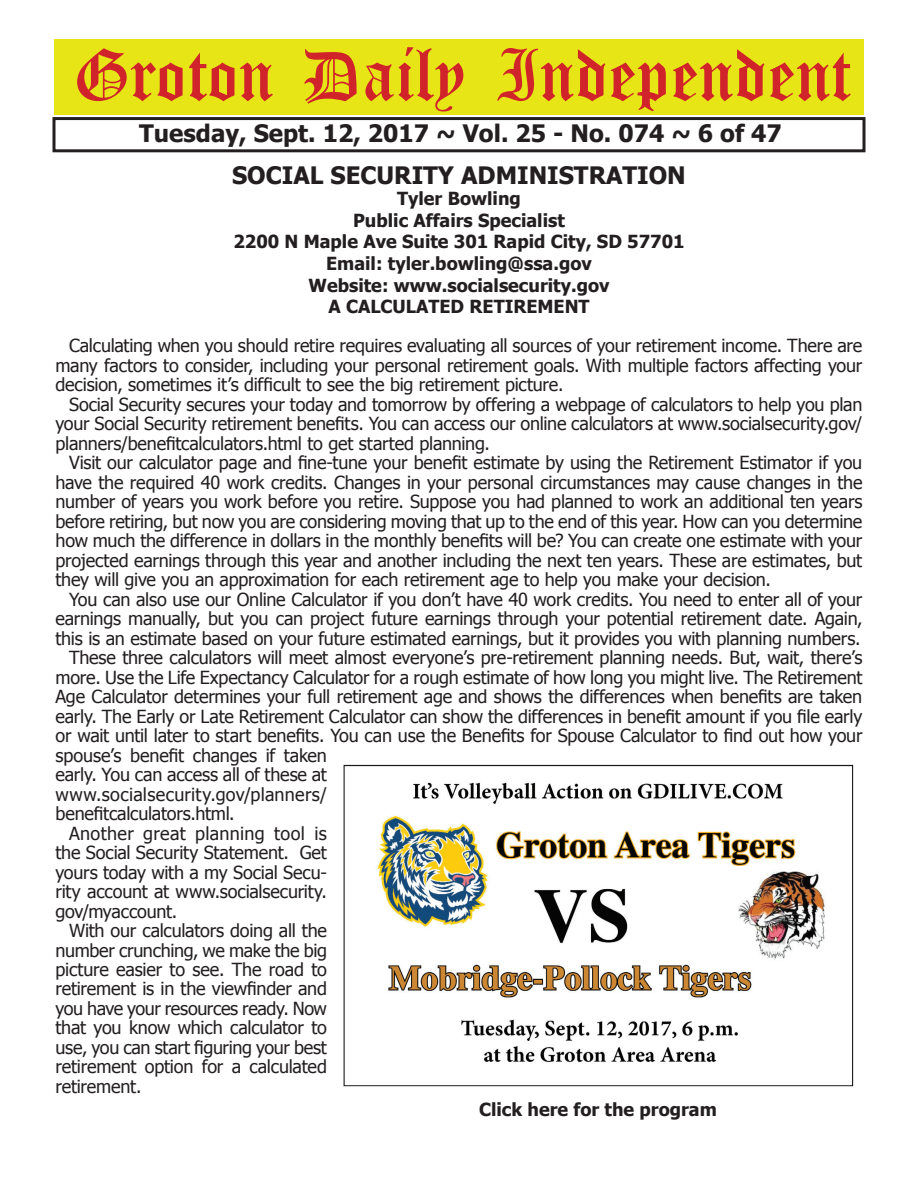
<style>
.page{position:relative;width:918px;height:1188px;background:#fff}
.page>*{position:absolute;margin:0;border:0;box-sizing:border-box;transform-origin:0 0}
.t1{font:54px "Old English Five";color:#d1232a}
.t2{font:700 24px "Tahoma";color:#231f20}
.t3{font:18px/19.5px "Tahoma";letter-spacing:-.01em;color:#231f20;text-align:justify}
.t4{font:700 18px/21.6px "Tahoma";color:#231f20;text-align:center}
.t5{font:18px "Tahoma";letter-spacing:.015em;color:#231f20}
.t6{font:18px "Tahoma";letter-spacing:.02em;color:#231f20}
</style>
<div class="page">
<div style="left:52px;top:117px;width:814px;height:35px;border:3px solid #231f20"></div>
<div style="left:54px;top:40px;width:810px;height:75px;background:#e7e515"></div>
<img style="left:343px;top:764px;width:511px;height:323px">
<h1 class="t1" style="left:73px;top:50px;width:779px">Groton Daily Independent</h1>
<h2 class="t2" style="left:139px;top:116px;width:644px">Tuesday, Sept. 12, 2017 ~ Vol. 25 - No. 074 ~ 6 of 47</h2>
<h2 class="t2" style="left:232px;top:158px;width:455px">SOCIAL SECURITY ADMINISTRATION</h2>
<p class="t4" style="left:234px;top:187px;width:453px">Tyler Bowling<br>Public Affairs Specialist<br>2200 N Maple Ave Suite 301 Rapid City, SD 57701<br>Email: tyler.bowling@ssa.gov<br>Website: www.socialsecurity.gov<br>A CALCULATED RETIREMENT</p>
<p class="t3" style="left:56px;top:335px;width:808px;text-indent:14px">Calculating when you should retire requires evaluating all sources of your retirement income. There are many factors to consider, including your personal retirement goals. With multiple factors affecting your decision, sometimes it’s difficult to see the big retirement picture.</p>
<p class="t3" style="left:56px;top:394px;width:808px;text-indent:14px">Social Security secures your today and tomorrow by offering a webpage of calculators to help you plan your Social Security retirement benefits. You can access our online calculators at www.socialsecurity.gov/ planners/benefitcalculators.html to get started planning.</p>
<p class="t3" style="left:56px;top:452px;width:809px;text-indent:14px">Visit our calculator page and fine-tune your benefit estimate by using the Retirement Estimator if you have the required 40 work credits. Changes in your personal circumstances may cause changes in the number of years you work before you retire. Suppose you had planned to work an additional ten years before retiring, but now you are considering moving that up to the end of this year. How can you determine how much the difference in dollars in the monthly benefits will be? You can create one estimate with your projected earnings through this year and another including the next ten years. These are estimates, but they will give you an approximation for each retirement age to help you make your decision.</p>
<p class="t3" style="left:69px;top:589px;width:795px">You can also use our Online Calculator if you don’t have 40 work credits. You need to enter all of your</p>
<p class="t3" style="left:56px;top:608px;width:809px">earnings manually, but you can project future earnings through your potential retirement date. Again,</p>
<p class="t3" style="left:56px;top:627px;width:807px">this is an estimate based on your future estimated earnings, but it provides you with planning numbers.</p>
<p class="t3" style="left:69px;top:647px;width:795px">These three calculators will meet almost everyone’s pre-retirement planning needs. But, wait, there’s</p>
<p class="t3" style="left:56px;top:666px;width:808px">more. Use the Life Expectancy Calculator for a rough estimate of how long you might live. The Retirement</p>
<p class="t3" style="left:56px;top:686px;width:808px">Age Calculator determines your full retirement age and shows the differences when benefits are taken</p>
<p class="t3" style="left:56px;top:705px;width:808px">early. The Early or Late Retirement Calculator can show the differences in benefit amount if you file early</p>
<p class="t3" style="left:56px;top:725px;width:808px">or wait until later to start benefits. You can use the Benefits for Spouse Calculator to find out how your</p>
<p class="t3" style="left:56px;top:744px;width:273px">spouse’s benefit changes if taken</p>
<p class="t3" style="left:56px;top:764px;width:273px">early. You can access all of these at</p>
<p class="t5" style="left:56px;top:782px;width:273px">www.socialsecurity.gov/planners/</p>
<p class="t3" style="left:56px;top:803px;width:181px">benefitcalculators.html.</p>
<p class="t6" style="left:69px;top:821px;width:259px">Another great planning tool is</p>
<p class="t3" style="left:56px;top:842px;width:273px">the Social Security Statement. Get</p>
<p class="t3" style="left:56px;top:861px;width:273px">yours today with a my Social Secu-</p>
<p class="t3" style="left:56px;top:881px;width:273px">rity account at www.socialsecurity.</p>
<p class="t3" style="left:56px;top:900px;width:123px">gov/myaccount.</p>
<p class="t3" style="left:69px;top:920px;width:259px">With our calculators doing all the</p>
<p class="t3" style="left:56px;top:939px;width:273px">number crunching, we make the big</p>
<p class="t3" style="left:56px;top:959px;width:273px">picture easier to see. The road to</p>
<p class="t3" style="left:56px;top:978px;width:273px">retirement is in the viewfinder and</p>
<p class="t3" style="left:56px;top:998px;width:273px">you have your resources ready. Now</p>
<p class="t3" style="left:56px;top:1017px;width:273px">that you know which calculator to</p>
<p class="t3" style="left:56px;top:1037px;width:273px">use, you can start figuring your best</p>
<p class="t3" style="left:56px;top:1056px;width:273px">retirement option for a calculated</p>
<p class="t3" style="left:56px;top:1076px;width:87px">retirement.</p>
<p class="t4" style="left:479px;top:1098px;width:239px">Click here for the program</p>
</div>
